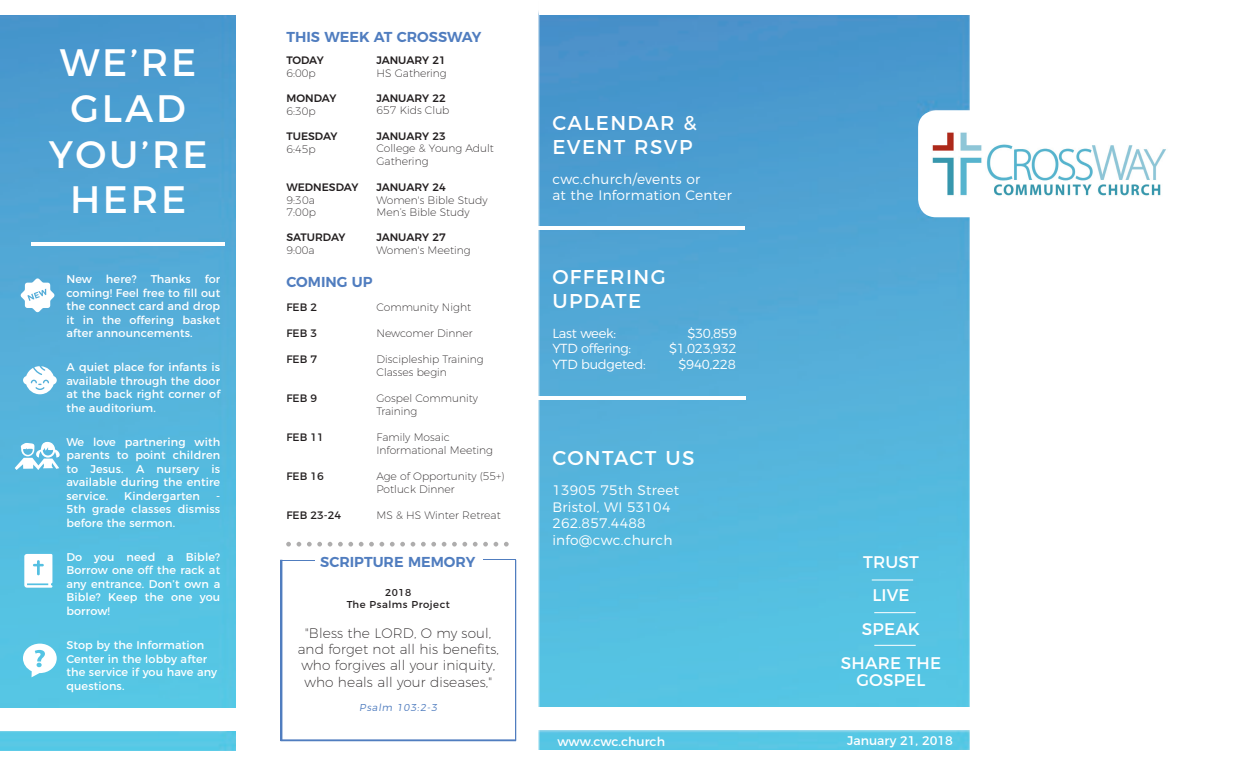
<style>
.page{position:relative;width:1260px;height:765px;background:#fff}
.page>*{position:absolute;margin:0;border:0;box-sizing:border-box;transform-origin:0 0}
.t1{font:38.25px "Montserrat";letter-spacing:.07em;color:#fff}
.t2{font:20px "Montserrat";letter-spacing:.07em;color:#fff}
.t3{font:16.88px/16.9px "Montserrat";letter-spacing:.01em;color:#fff;text-align:center}
.t4{font:600 14.38px "Montserrat";color:#507dbf}
.t5{font:200 13.75px/16.2px "Montserrat";letter-spacing:.01em;color:#231f20;text-align:center}
.t6{font:300 13.75px/16.5px "Montserrat";letter-spacing:.02em;color:#fff}
.t7{font:300 13.12px "Montserrat";letter-spacing:-.02em;color:#fff}
.t8{font:12.5px "Montserrat";color:#fff}
.t9{font:11.25px/13.5px "Montserrat";letter-spacing:.01em;color:#fff;text-align:justify}
.t10{font:200 10.75px/13px "Montserrat";color:#231f20}
.t11{font:500 10.75px "Montserrat";color:#231f20}
.t12{font:10.75px "Montserrat";color:#231f20}
.t13{font:10px "Montserrat";letter-spacing:.05em;color:#231f20}
.t14{font:300 10px "Montserrat";color:#507dbf}
</style>
<div class="page">
<img style="left:280px;top:11px;width:690px;height:739px">
<img style="left:0;top:15px;width:236px;height:736px">
<hr style="left:872px;top:580px;width:41px;height:1px;background:#fff">
<hr style="left:874px;top:612px;width:42px;height:1px;background:#fff">
<hr style="left:874px;top:645px;width:42px;height:1px;background:#fff">
<hr style="left:529px;top:226px;width:216px;height:4px;background:#fff">
<hr style="left:530px;top:396px;width:215px;height:4px;background:#fff">
<svg style="left:286px;top:542px;width:5px;height:5px"></svg>
<svg style="left:297px;top:542px;width:4px;height:5px"></svg>
<svg style="left:307px;top:542px;width:15px;height:5px"></svg>
<svg style="left:328px;top:542px;width:4px;height:5px"></svg>
<svg style="left:338px;top:542px;width:15px;height:5px"></svg>
<svg style="left:359px;top:542px;width:15px;height:5px"></svg>
<svg style="left:380px;top:542px;width:4px;height:5px"></svg>
<svg style="left:390px;top:542px;width:15px;height:5px"></svg>
<svg style="left:411px;top:542px;width:4px;height:5px"></svg>
<svg style="left:421px;top:542px;width:15px;height:5px"></svg>
<svg style="left:442px;top:542px;width:4px;height:5px"></svg>
<svg style="left:452px;top:542px;width:15px;height:5px"></svg>
<svg style="left:473px;top:542px;width:15px;height:5px"></svg>
<svg style="left:494px;top:542px;width:4px;height:5px"></svg>
<svg style="left:504px;top:542px;width:5px;height:5px"></svg>
<div style="left:281px;top:740px;width:235px;height:1px;border:1px solid #507dbf"></div>
<hr style="left:282px;top:560px;width:33px;height:1px;background:#507dbf">
<div style="left:281px;top:560px;width:1px;height:181px;border:1px solid #507dbf"></div>
<hr style="left:516px;top:560px;width:1px;height:180px;background:#507dbf">
<div style="left:515px;top:560px;width:1px;height:181px;border:1px solid #507dbf"></div>
<hr style="left:31px;top:242px;width:194px;height:4px;background:#fff">
<svg style="left:20px;top:278px;width:35px;height:34px"></svg>
<svg style="left:23px;top:644px;width:34px;height:33px"></svg>
<svg style="left:15px;top:442px;width:47px;height:28px"></svg>
<svg style="left:23px;top:366px;width:34px;height:28px"></svg>
<svg style="left:24px;top:554px;width:28px;height:34px"></svg>
<div style="left:918px;top:110px;width:233px;height:107px;background:#fff;border-radius:18px"></div>
<div style="left:0;top:709px;width:245px;height:22px;background:#fff"></div>
<div style="left:539px;top:708px;width:443px;height:22px;background:#fff"></div>
<div style="left:539px;top:0;width:433px;height:15px;background:#fff"></div>
<img style="left:932px;top:132px;width:234px;height:64px">
<hr style="left:483px;top:559px;width:33px;height:1px;background:#507dbf">
<p class="t1" style="left:60px;top:32px;width:138px">WE’RE</p>
<p class="t1" style="left:71px;top:77px;width:117px">GLAD</p>
<p class="t1" style="left:49px;top:123px;width:160px">YOU’RE</p>
<p class="t1" style="left:70px;top:169px;width:118px">HERE</p>
<p class="t9" style="left:66px;top:272px;width:155px">New here? Thanks for coming! Feel free to fill out the connect card and drop it in the offering basket after announcements.</p>
<p class="t9" style="left:66px;top:360px;width:155px">A quiet place for infants is available through the door at the back right corner of the auditorium.</p>
<p class="t9" style="left:66px;top:434px;width:155px">We love partnering with parents to point children to Jesus. A nursery is available during the entire service.</p>
<p class="t9" style="left:124px;top:488px;width:77px">Kindergarten</p>
<p class="t9" style="left:66px;top:488px;width:155px;text-indent:150px">- 5th grade classes dismiss before the sermon.</p>
<p class="t9" style="left:66px;top:549px;width:155px">Do you need a Bible?<br>Borrow one off the rack at any entrance. Don’t own a Bible? Keep the one you borrow!</p>
<p class="t9" style="left:66px;top:637px;width:152px;text-align:left">Stop by the Information<br>Center in the lobby after the service if you have any questions.</p>
<p class="t4" style="left:286px;top:25px;width:197px">THIS WEEK AT CROSSWAY</p>
<p class="t11" style="left:286px;top:52px;width:39px">TODAY</p>
<p class="t11" style="left:376px;top:52px;width:71px">JANUARY 21</p>
<p class="t10" style="left:286px;top:66px;width:31px">6:00p</p>
<p class="t10" style="left:376px;top:66px;width:72px">HS Gathering</p>
<p class="t11" style="left:286px;top:89px;width:51px">MONDAY</p>
<p class="t11" style="left:376px;top:89px;width:71px">JANUARY 22</p>
<p class="t10" style="left:286px;top:104px;width:31px">6:30p</p>
<p class="t10" style="left:376px;top:102px;width:75px">657 Kids Club</p>
<p class="t11" style="left:286px;top:127px;width:53px">TUESDAY</p>
<p class="t11" style="left:376px;top:127px;width:71px">JANUARY 23</p>
<p class="t10" style="left:286px;top:142px;width:31px">6:45p</p>
<p class="t10" style="left:376px;top:140px;width:119px">College &amp; Young Adult<br>Gathering</p>
<p class="t11" style="left:286px;top:179px;width:73px">WEDNESDAY</p>
<p class="t11" style="left:376px;top:179px;width:71px">JANUARY 24</p>
<p class="t10" style="left:286px;top:193px;width:30px">9:30a</p>
<p class="t10" style="left:376px;top:193px;width:113px">Women's Bible Study</p>
<p class="t10" style="left:286px;top:205px;width:31px">7:00p</p>
<p class="t10" style="left:376px;top:205px;width:95px">Men’s Bible Study</p>
<p class="t11" style="left:286px;top:229px;width:61px">SATURDAY</p>
<p class="t11" style="left:376px;top:229px;width:71px">JANUARY 27</p>
<p class="t10" style="left:286px;top:243px;width:30px">9:00a</p>
<p class="t10" style="left:376px;top:243px;width:96px">Women's Meeting</p>
<p class="t4" style="left:286px;top:270px;width:88px">COMING UP</p>
<p class="t12" style="left:286px;top:299px;width:32px">FEB 2</p>
<p class="t10" style="left:376px;top:300px;width:96px">Community Night</p>
<p class="t12" style="left:286px;top:325px;width:32px">FEB 3</p>
<p class="t10" style="left:376px;top:326px;width:98px">Newcomer Dinner</p>
<p class="t12" style="left:286px;top:351px;width:32px">FEB 7</p>
<p class="t10" style="left:376px;top:352px;width:109px">Discipleship Training<br>Classes begin</p>
<p class="t12" style="left:286px;top:390px;width:32px">FEB 9</p>
<p class="t10" style="left:376px;top:391px;width:103px">Gospel Community<br>Training</p>
<p class="t12" style="left:286px;top:429px;width:39px">FEB 11</p>
<p class="t10" style="left:376px;top:430px;width:118px">Family Mosaic<br>Informational Meeting</p>
<p class="t12" style="left:286px;top:467px;width:39px">FEB 16</p>
<p class="t10" style="left:376px;top:469px;width:130px">Age of Opportunity (55+)<br>Potluck Dinner</p>
<p class="t12" style="left:286px;top:506px;width:56px">FEB 23-24</p>
<p class="t10" style="left:376px;top:508px;width:126px">MS &amp; HS Winter Retreat</p>
<p class="t4" style="left:320px;top:550px;width:157px">SCRIPTURE MEMORY</p>
<p class="t13" style="left:385px;top:584px;width:28px">2018</p>
<p class="t13" style="left:347px;top:596px;width:105px">The Psalms Project</p>
<p class="t5" style="left:298px;top:624px;width:203px">"Bless the LORD, O my soul, and forget not all his benefits, who forgives all your iniquity, who heals all your diseases,"</p>
<p class="t14" style="left:359px;top:700px;width:82px">Psalm 103:2-3</p>
<p class="t2" style="left:552px;top:107px;width:146px">CALENDAR &amp;</p>
<p class="t2" style="left:552px;top:131px;width:142px">EVENT RSVP</p>
<p class="t6" style="left:552px;top:169px;width:181px">cwc.church/events or<br>at the Information Center</p>
<p class="t2" style="left:552px;top:261px;width:115px">OFFERING</p>
<p class="t2" style="left:552px;top:285px;width:90px">UPDATE</p>
<p class="t7" style="left:552px;top:323px;width:65px">Last week:</p>
<p class="t7" style="left:687px;top:323px;width:51px">$30,859</p>
<p class="t7" style="left:552px;top:338px;width:80px">YTD offering:</p>
<p class="t7" style="left:669px;top:338px;width:69px">$1,023,932</p>
<p class="t7" style="left:552px;top:354px;width:95px">YTD budgeted:</p>
<p class="t7" style="left:678px;top:354px;width:59px">$940,228</p>
<p class="t2" style="left:552px;top:442px;width:144px">CONTACT US</p>
<p class="t6" style="left:552px;top:481px;width:128px">13905 75th Street</p>
<p class="t6" style="left:552px;top:497px;width:120px">Bristol, WI 53104</p>
<p class="t6" style="left:552px;top:514px;width:95px">262.857.4488</p>
<p class="t6" style="left:552px;top:530px;width:122px">info@cwc.church</p>
<p class="t8" style="left:557px;top:731px;width:109px">www.cwc.church</p>
<p class="t3" style="left:863px;top:552px;width:57px">TRUST</p>
<p class="t3" style="left:872px;top:586px;width:39px">LIVE</p>
<p class="t3" style="left:862px;top:619px;width:60px">SPEAK</p>
<p class="t3" style="left:841px;top:653px;width:102px">SHARE THE<br>GOSPEL</p>
<p class="t8" style="left:847px;top:731px;width:107px">January 21, 2018</p>
</div>
